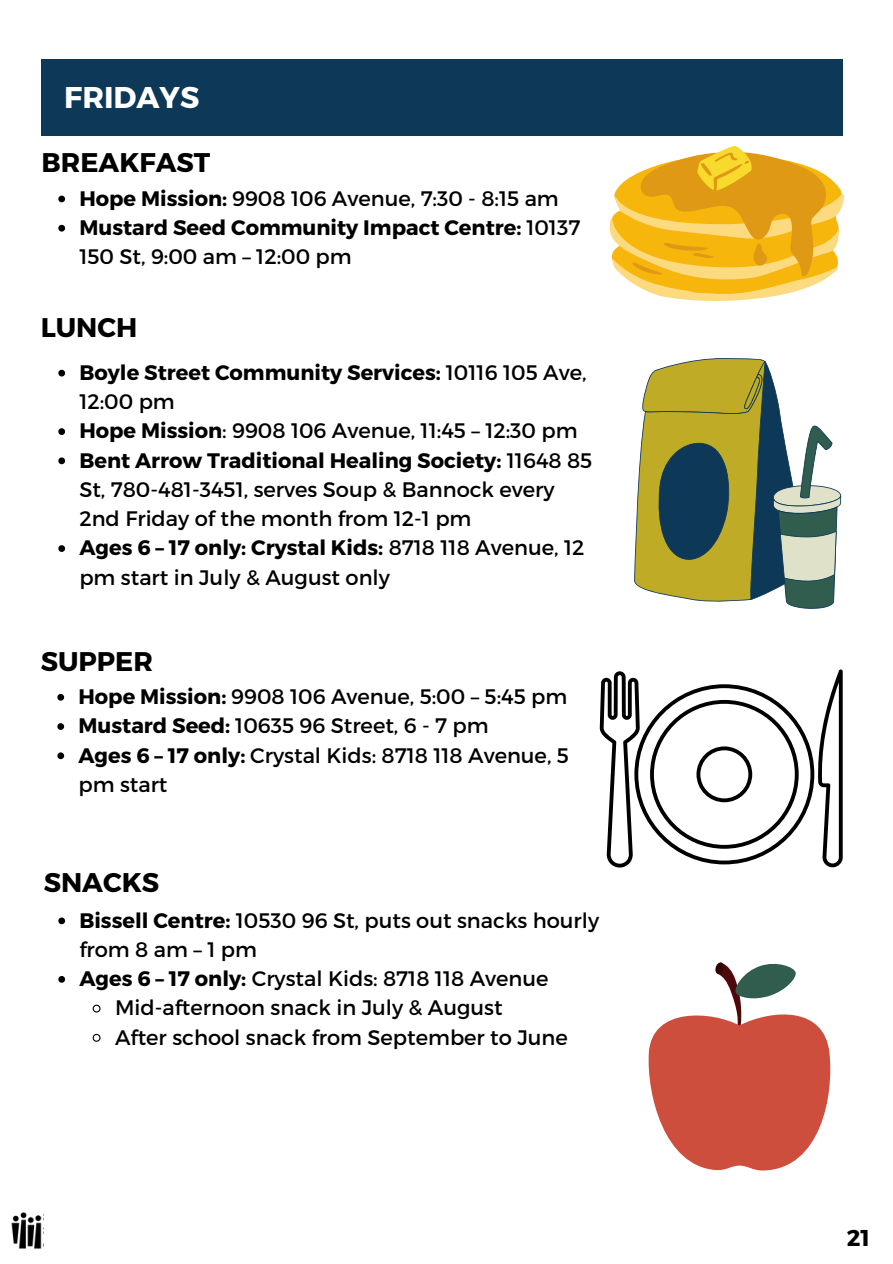
<style>
.page{position:relative;width:893px;height:1264px;background:#fff}
.page>*{position:absolute;margin:0;border:0;box-sizing:border-box;transform-origin:0 0}
.t1{font:700 30px "Montserrat";color:#fff}
.t2{font:700 27px "Montserrat";color:#000}
.t3{font:700 22.8px "Montserrat";color:#000}
.t4{font:21px/29.2px "Montserrat";color:#000}
.t5{font:700 21px/29.2px "Montserrat";color:#000}
.s1{font-weight:700}
.s2{font-weight:400}
</style>
<div class="page">
<img style="left:11px;top:1212px;width:33px;height:37px">
<div style="left:41px;top:59px;width:801px;height:77px;background:#0d3858"></div>
<svg style="left:609px;top:146px;width:235px;height:155px"></svg>
<svg style="left:58px;top:195px;width:7px;height:7px"></svg>
<svg style="left:58px;top:225px;width:7px;height:6px"></svg>
<svg style="left:634px;top:358px;width:208px;height:251px"></svg>
<svg style="left:58px;top:370px;width:7px;height:6px"></svg>
<svg style="left:58px;top:428px;width:7px;height:7px"></svg>
<svg style="left:58px;top:457px;width:7px;height:7px"></svg>
<svg style="left:58px;top:545px;width:7px;height:7px"></svg>
<svg style="left:599px;top:669px;width:243px;height:198px"></svg>
<svg style="left:57px;top:694px;width:7px;height:6px"></svg>
<svg style="left:57px;top:723px;width:7px;height:7px"></svg>
<svg style="left:57px;top:752px;width:7px;height:7px"></svg>
<svg style="left:648px;top:962px;width:183px;height:208px"></svg>
<svg style="left:58px;top:917px;width:7px;height:7px"></svg>
<svg style="left:58px;top:976px;width:7px;height:6px"></svg>
<svg style="left:92px;top:1004px;width:9px;height:9px"></svg>
<svg style="left:92px;top:1033px;width:9px;height:9px"></svg>
<p class="t1" style="left:64px;top:78px;width:137px">FRIDAYS</p>
<p class="t2" style="left:42px;top:145px;width:170px">BREAKFAST</p>
<p class="t4" style="left:79px;top:182px;width:481px"><span class="s1">Hope Mission:</span> 9908 106 Avenue, 7:30 - 8:15 am</p>
<p class="t5" style="left:79px;top:212px;width:502px">Mustard Seed Community Impact Centre: <span class="s2">10137<br>150 St, 9:00 am – 12:00 pm</span></p>
<p class="t2" style="left:41px;top:310px;width:98px">LUNCH</p>
<p class="t5" style="left:79px;top:357px;width:508px">Boyle Street Community Services: <span class="s2">10116 105 Ave,<br>12:00 pm</span></p>
<p class="t4" style="left:79px;top:415px;width:499px"><span class="s1">Hope Mission</span>: 9908 106 Avenue, 11:45 – 12:30 pm</p>
<p class="t4" style="left:79px;top:444px;width:514px"><span class="s1">Bent Arrow Traditional Healing Society:</span> 11648 85<br>St, 780-481-3451, serves Soup &amp; Bannock every<br>2nd Friday of the month from 12-1 pm</p>
<p class="t4" style="left:79px;top:532px;width:506px"><span class="s1">Ages 6 – 17 only: Crystal Kids:</span> 8718 118 Avenue, 12 pm start in July &amp; August only</p>
<p class="t2" style="left:41px;top:643px;width:114px">SUPPER</p>
<p class="t4" style="left:78px;top:681px;width:490px"><span class="s1">Hope Mission:</span> 9908 106 Avenue, 5:00 – 5:45 pm</p>
<p class="t4" style="left:78px;top:710px;width:412px"><span class="s1">Mustard Seed:</span> 10635 96 Street, 6 - 7 pm</p>
<p class="t4" style="left:78px;top:739px;width:492px"><span class="s1">Ages 6 – 17 only:</span> Crystal Kids: 8718 118 Avenue, 5 pm start</p>
<p class="t2" style="left:44px;top:864px;width:117px">SNACKS</p>
<p class="t4" style="left:79px;top:904px;width:521px"><span class="s1">Bissell Centre:</span> 10530 96 St, puts out snacks hourly from 8 am – 1 pm</p>
<p class="t4" style="left:79px;top:962px;width:470px"><span class="s1">Ages 6 – 17 only:</span> Crystal Kids: 8718 118 Avenue</p>
<p class="t4" style="left:115px;top:992px;width:389px">Mid-afternoon snack in July &amp; August</p>
<p class="t4" style="left:115px;top:1021px;width:454px">After school snack from September to June</p>
<p class="t3" style="left:846px;top:1223px;width:25px">21</p>
</div>
